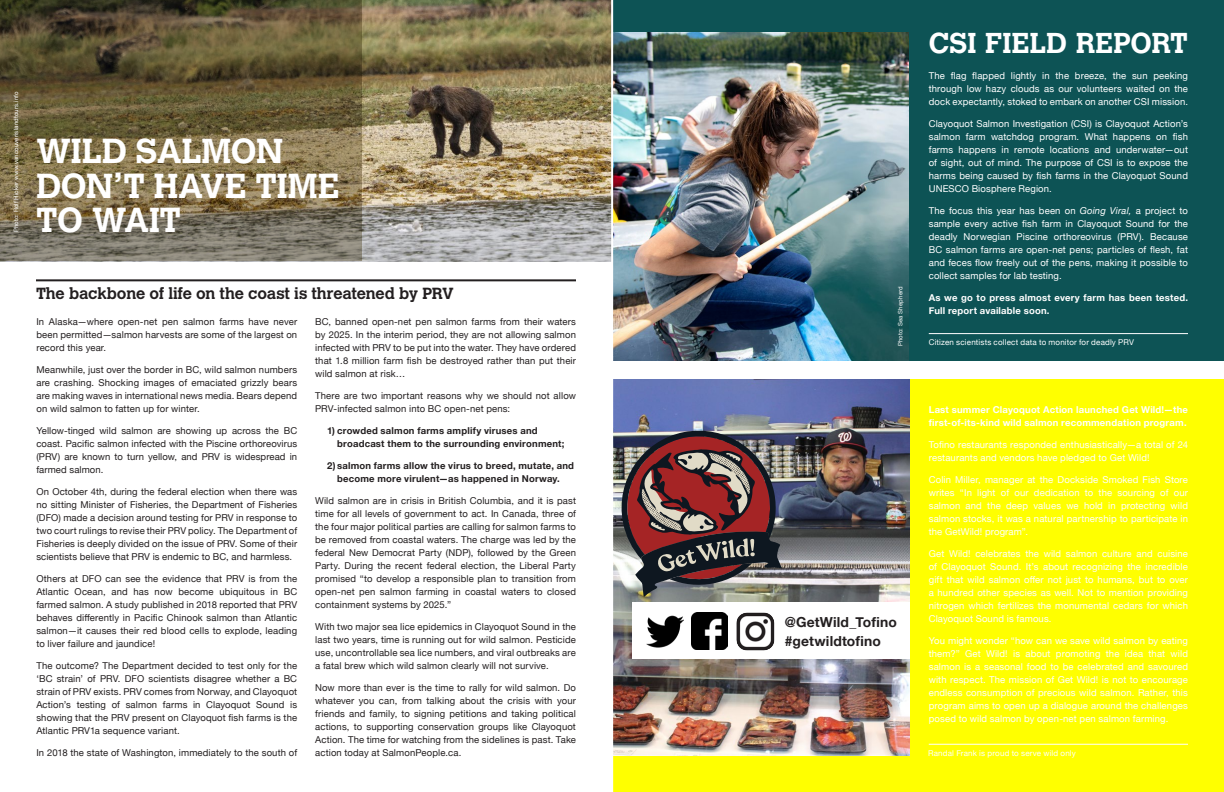
<style>
.page{position:relative;width:1224px;height:792px;background:#fff}
.page>*{position:absolute;margin:0;border:0;box-sizing:border-box;transform-origin:0 0}
.t1{font:700 34.4px/34.4px "Calvert";letter-spacing:-.01em;color:#fff}
.t2{font:700 28.5px "Calvert";color:#fff}
.t3{font:700 16px "Calvert";letter-spacing:-.01em;color:#231f20}
.t4{font:700 13.9px/19px "Helvetica Neue";letter-spacing:.01em;color:#231f20}
.t5{font:9.5px/13px "Helvetica Neue";letter-spacing:.015em;color:#231f20;text-align:justify}
.t6{font:9.5px/13px "Helvetica Neue";letter-spacing:.015em;color:#fff;text-align:justify}
.t7{font:700 9.5px/13px "Helvetica Neue";letter-spacing:.02em;color:#fff}
.t8{font:700 9.5px/13px "Helvetica Neue";letter-spacing:.02em;color:#231f20}
.t9{font:8px "Helvetica Neue";letter-spacing:.02em;color:#fff}
.t10{font:6px "Helvetica Neue";letter-spacing:.03em;color:#fff}
.s1{font-style:italic}
</style>
<div class="page">
<img style="left:362px;top:0;width:249px;height:261px">
<svg style="left:0;top:0;width:362px;height:261px;background:#6e6244"></svg>
<div style="left:613px;top:379px;width:611px;height:413px;background:#ff0"></div>
<img style="left:613px;top:379px;width:296px;height:376px">
<div style="left:632px;top:603px;width:277px;height:56px;background:#fff"></div>
<div style="left:613px;top:0;width:611px;height:360px;background:#0d5355"></div>
<hr style="left:36px;top:279px;width:540px;height:2px;background:#231f20">
<img style="left:613px;top:32px;width:296px;height:328px">
<img style="left:619px;top:428px;width:178px;height:169px">
<img style="left:736px;top:612px;width:39px;height:39px">
<img style="left:691px;top:613px;width:37px;height:36px">
<img style="left:646px;top:615px;width:38px;height:33px">
<hr style="left:929px;top:333px;width:259px;height:1px;background:#fff">
<hr style="left:929px;top:744px;width:259px;height:1px;background:#fff">
<p class="t10" style="left:12px;top:232px;width:142px;rotate:-90deg">Photo: Rolf Hicker www.vancouverislandtours.info</p>
<h1 class="t1" style="left:36px;top:136px;width:305px">WILD SALMON<br>DON’T HAVE TIME<br>TO WAIT</h1>
<h3 class="t3" style="left:36px;top:287px;width:419px">The backbone of life on the coast is threatened by PRV</h3>
<p class="t5" style="left:36px;top:316px;width:262px">In Alaska—where open-net pen salmon farms have never been permitted—salmon harvests are some of the largest on record this year.</p>
<p class="t5" style="left:36px;top:364px;width:262px">Meanwhile, just over the border in BC, wild salmon numbers are crashing. Shocking images of emaciated grizzly bears are making waves in international news media. Bears depend on wild salmon to fatten up for winter.</p>
<p class="t5" style="left:36px;top:424px;width:262px">Yellow-tinged wild salmon are showing up across the BC coast. Pacific salmon infected with the Piscine orthoreovirus (PRV) are known to turn yellow, and PRV is widespread in farmed salmon.</p>
<p class="t5" style="left:36px;top:485px;width:262px">On October 4th, during the federal election when there was no sitting Minister of Fisheries, the Department of Fisheries (DFO) made a decision around testing for PRV in response to two court rulings to revise their PRV policy. The Department of Fisheries is deeply divided on the issue of PRV. Some of their scientists believe that PRV is endemic to BC, and harmless.</p>
<p class="t5" style="left:36px;top:572px;width:262px">Others at DFO can see the evidence that PRV is from the Atlantic Ocean, and has now become ubiquitous in BC farmed salmon. A study published in 2018 reported that PRV behaves differently in Pacific Chinook salmon than Atlantic salmon—it causes their red blood cells to explode, leading to liver failure and jaundice!</p>
<p class="t5" style="left:36px;top:659px;width:262px">The outcome? The Department decided to test only for the ‘BC strain’ of PRV. DFO scientists disagree whether a BC strain of PRV exists. PRV comes from Norway, and Clayoquot Action’s testing of salmon farms in Clayoquot Sound is showing that the PRV present on Clayoquot fish farms is the Atlantic PRV1a sequence variant.</p>
<p class="t5" style="left:36px;top:746px;width:262px">In 2018 the state of Washington, immediately to the south of</p>
<p class="t5" style="left:315px;top:315px;width:262px">BC, banned open-net pen salmon farms from their waters by 2025. In the interim period, they are not allowing salmon infected with PRV to be put into the water. They have ordered that 1.8 million farm fish be destroyed rather than put their wild salmon at risk…</p>
<p class="t5" style="left:315px;top:389px;width:262px">There are two important reasons why we should not allow<br>PRV-infected salmon into BC open-net pens:</p>
<p class="t8" style="left:337px;top:424px;width:229px;text-indent:-10px">1) crowded salmon farms amplify viruses and broadcast them to the surrounding environment;</p>
<p class="t8" style="left:327px;top:459px;width:248px;text-align:center">2) salmon farms allow the virus to breed, mutate, and become more virulent—as happened in Norway.</p>
<p class="t5" style="left:315px;top:494px;width:262px">Wild salmon are in crisis in British Columbia, and it is past time for all levels of government to act. In Canada, three of the four major political parties are calling for salmon farms to be removed from coastal waters. The charge was led by the federal New Democrat Party (NDP), followed by the Green Party. During the recent federal election, the Liberal Party promised “to develop a responsible plan to transition from open-net pen salmon farming in coastal waters to closed containment systems by 2025.”</p>
<p class="t5" style="left:315px;top:620px;width:262px">With two major sea lice epidemics in Clayoquot Sound in the last two years, time is running out for wild salmon. Pesticide use, uncontrollable sea lice numbers, and viral outbreaks are a fatal brew which wild salmon clearly will not survive.</p>
<p class="t5" style="left:315px;top:681px;width:262px">Now more than ever is the time to rally for wild salmon. Do whatever you can, from talking about the crisis with your friends and family, to signing petitions and taking political actions, to supporting conservation groups like Clayoquot Action. The time for watching from the sidelines is past. Take action today at SalmonPeople.ca.</p>
<p class="t10" style="left:896px;top:346px;width:61px;rotate:-90deg">Photo: Sea Shepherd</p>
<h3 class="t4" style="left:785px;top:613px;width:113px">@GetWild_Tofino #getwildtofino</h3>
<h2 class="t2" style="left:929px;top:32px;width:261px">CSI FIELD REPORT</h2>
<p class="t6" style="left:929px;top:69px;width:261px">The flag flapped lightly in the breeze, the sun peeking through low hazy clouds as our volunteers waited on the dock expectantly, stoked to embark on another CSI mission.</p>
<p class="t6" style="left:929px;top:117px;width:261px">Clayoquot Salmon Investigation (CSI) is Clayoquot Action’s salmon farm watchdog program. What happens on fish farms happens in remote locations and underwater—out of sight, out of mind. The purpose of CSI is to expose the harms being caused by fish farms in the Clayoquot Sound UNESCO Biosphere Region.</p>
<p class="t6" style="left:929px;top:204px;width:261px">The focus this year has been on <span class="s1">Going Viral,</span> a project to sample every active fish farm in Clayoquot Sound for the deadly Norwegian Piscine orthoreovirus (PRV). Because BC salmon farms are open-net pens; particles of flesh, fat and feces flow freely out of the pens, making it possible to collect samples for lab testing.</p>
<p class="t7" style="left:929px;top:291px;width:261px">As we go to press almost every farm has been tested.<br>Full report available soon.</p>
<p class="t9" style="left:929px;top:337px;width:207px">Citizen scientists collect data to monitor for deadly PRV</p>
<p class="t7" style="left:929px;top:404px;width:261px">Last summer Clayoquot Action launched Get Wild!—the first-of-its-kind wild salmon recommendation program.</p>
<p class="t6" style="left:929px;top:438px;width:261px">Tofino restaurants responded enthusiastically—a total of 24 restaurants and vendors have pledged to Get Wild!</p>
<p class="t6" style="left:929px;top:473px;width:261px">Colin Miller, manager at the Dockside Smoked Fish Store writes “In light of our dedication to the sourcing of our salmon and the deep values we hold in protecting wild salmon stocks, it was a natural partnership to participate in the GetWild! program”.</p>
<p class="t6" style="left:929px;top:547px;width:261px">Get Wild! celebrates the wild salmon culture and cuisine of Clayoquot Sound. It’s about recognizing the incredible gift that wild salmon offer not just to humans, but to over a hundred other species as well. Not to mention providing nitrogen which fertilizes the monumental cedars for which Clayoquot Sound is famous.</p>
<p class="t6" style="left:929px;top:634px;width:261px">You might wonder “how can we save wild salmon by eating them?” Get Wild! is about promoting the idea that wild salmon is a seasonal food to be celebrated and savoured with respect. The mission of Get Wild! is not to encourage endless consumption of precious wild salmon. Rather, this program aims to open up a dialogue around the challenges posed to wild salmon by open-net pen salmon farming.</p>
<p class="t9" style="left:928px;top:747px;width:149px">Randal Frank is proud to serve wild only</p>
</div>
